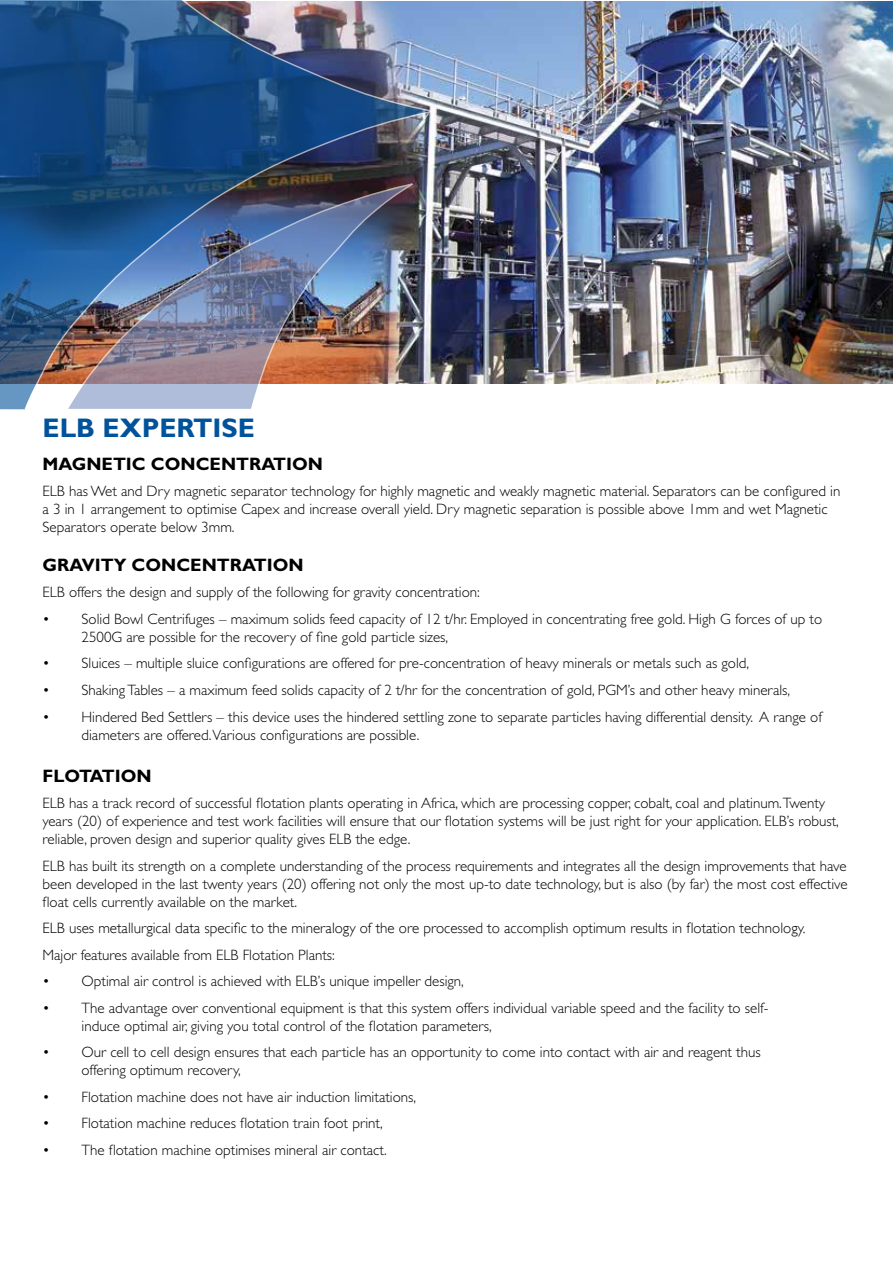
<style>
.page{position:relative;width:893px;height:1263px;background:#fff}
.page>*{position:absolute;margin:0;border:0;box-sizing:border-box;transform-origin:0 0}
.t1{font:700 27px "Gill Sans Std";color:#00539b}
.t2{font:700 18px "Gill Sans Std";color:#000}
.t3{font:300 15px/18px "Gill Sans Std";color:#000}
.t4{font:300 15px "Gill Sans";color:#000}
</style>
<div class="page">
<img style="left:435px;top:1px;width:458px;height:383px">
<img style="left:0;top:0;width:435px;height:410px">
<img style="left:64px;top:182px;width:350px;height:228px">
<h1 class="t1" style="left:43px;top:412px;width:214px">ELB EXPERTISE</h1>
<p class="t2" style="left:43px;top:453px;width:282px">MAGNETIC CONCENTRATION</p>
<p class="t3" style="left:43px;top:482px;width:799px">ELB has Wet and Dry magnetic separator technology for highly magnetic and weakly magnetic material. Separators can be configured in a 3 in 1 arrangement to optimise Capex and increase overall yield. Dry magnetic separation is possible above 1mm and wet Magnetic<br>Separators operate below 3mm.</p>
<p class="t2" style="left:43px;top:554px;width:263px">GRAVITY CONCENTRATION</p>
<p class="t3" style="left:43px;top:584px;width:439px">ELB offers the design and supply of the following for gravity concentration:</p>
<p class="t3" style="left:82px;top:610px;width:742px;text-indent:-39px">• Solid Bowl Centrifuges – maximum solids feed capacity of 12 t/hr. Employed in concentrating free gold. High G forces of up to<br>2500G are possible for the recovery of fine gold particle sizes,</p>
<p class="t3" style="left:43px;top:655px;width:708px">• Sluices – multiple sluice configurations are offered for pre-concentration of heavy minerals or metals such as gold,</p>
<p class="t3" style="left:43px;top:681px;width:749px">• ShakingTables – a maximum feed solids capacity of 2 t/hr for the concentration of gold, PGM’s and other heavy minerals,</p>
<p class="t3" style="left:82px;top:708px;width:742px;text-indent:-39px">• Hindered Bed Settlers – this device uses the hindered settling zone to separate particles having differential density. A range of diameters are offered.Various configurations are possible.</p>
<p class="t2" style="left:43px;top:765px;width:111px">FLOTATION</p>
<p class="t3" style="left:43px;top:794px;width:798px">ELB has a track record of successful flotation plants operating in Africa, which are processing copper, cobalt, coal and platinum.Twenty years (20) of experience and test work facilities will ensure that our flotation systems will be just right for your application. ELB’s robust, reliable, proven design and superior quality gives ELB the edge.</p>
<p class="t3" style="left:43px;top:857px;width:806px;text-align:justify">ELB has built its strength on a complete understanding of the process requirements and integrates all the design improvements that have been developed in the last twenty years (20) offering not only the most up-to date technology, but is also (by far) the most cost effective float cells currently available on the market.</p>
<p class="t4" style="left:43px;top:920px;width:764px">ELB uses metallurgical data specific to the mineralogy of the ore processed to accomplish optimum results in flotation technology.</p>
<p class="t3" style="left:43px;top:946px;width:294px">Major features available from ELB Flotation Plants:</p>
<p class="t3" style="left:43px;top:972px;width:423px">• Optimal air control is achieved with ELB’s unique impeller design,</p>
<p class="t3" style="left:82px;top:999px;width:688px;text-indent:-39px">• The advantage over conventional equipment is that this system offers individual variable speed and the facility to self&shy;induce optimal air, giving you total control of the flotation parameters,</p>
<p class="t3" style="left:82px;top:1043px;width:681px;text-indent:-39px">• Our cell to cell design ensures that each particle has an opportunity to come into contact with air and reagent thus offering optimum recovery,</p>
<p class="t3" style="left:43px;top:1088px;width:375px">• Flotation machine does not have air induction limitations,</p>
<p class="t3" style="left:43px;top:1114px;width:342px">• Flotation machine reduces flotation train foot print,</p>
<p class="t3" style="left:43px;top:1141px;width:346px">• The flotation machine optimises mineral air contact.</p>
</div>
